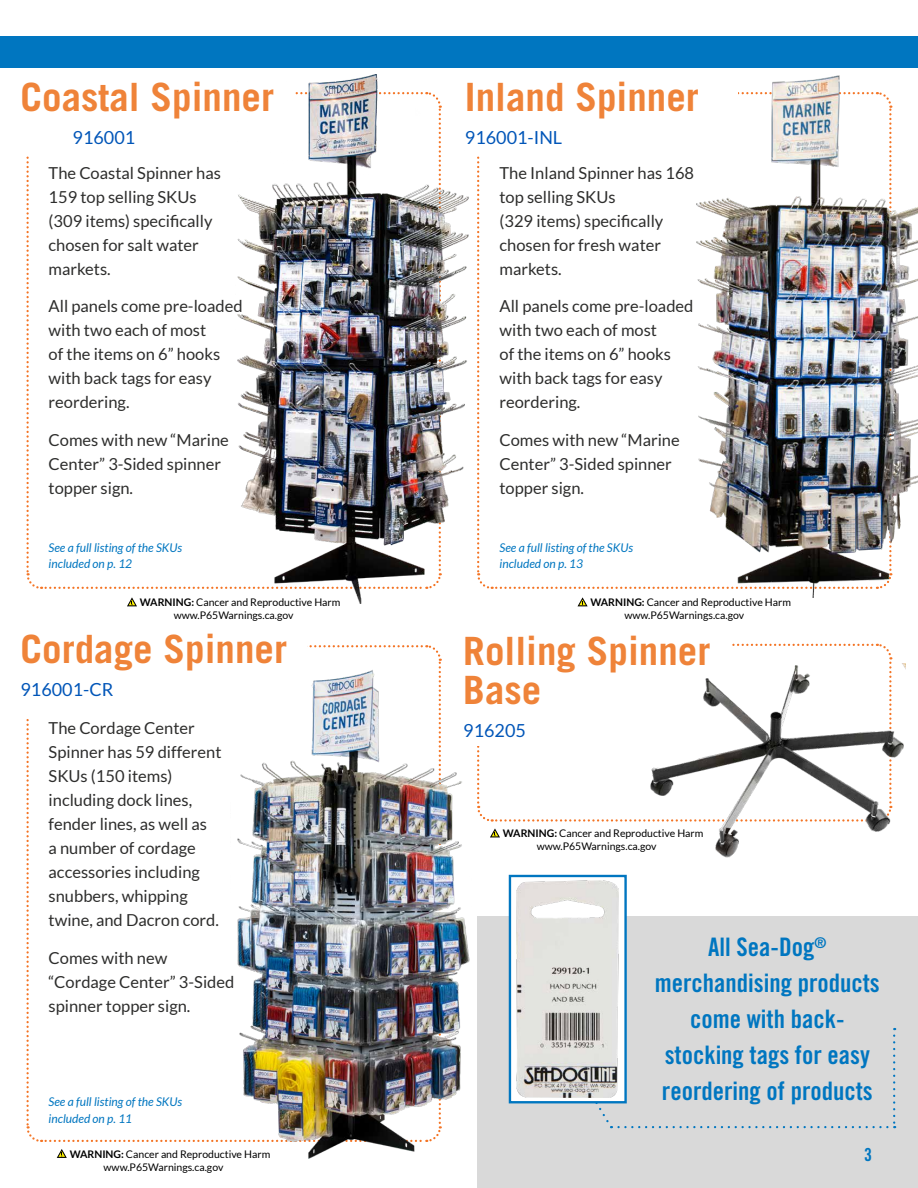
<style>
.page{position:relative;width:918px;height:1188px;background:#fff}
.page>*{position:absolute;margin:0;border:0;box-sizing:border-box;transform-origin:0 0}
.t1{font:700 39px/39px "Trade Gothic LT Std";color:#ef8339}
.t2{font:25.5px/36px "Trade Gothic LT Std Bd Cn 20";color:#0076c0;text-align:center}
.t3{font:18px "Lato";color:#0055b8}
.t4{font:18px "Trade Gothic LT Std Bd Cn 20";color:#0076c0}
.t5{font:16.5px/24px "Lato";color:#2d2d2c}
.t6{font:italic 12px/16.5px "Lato";color:#0076c0}
.t7{font:10.5px/12.6px "Lato";color:#000}
.s1{font-weight:700}
</style>
<div class="page">
<div style="left:0;top:37px;width:918px;height:31px;background:#0076c0"></div>
<div style="left:477px;top:916px;width:441px;height:272px;background:#d9d9d9"></div>
<svg style="left:26px;top:156px;width:209px;height:433px"></svg>
<svg style="left:477px;top:156px;width:205px;height:433px"></svg>
<svg style="left:26px;top:645px;width:416px;height:497px"></svg>
<div style="left:21px;top:614px;width:285px;height:103px;background:#fff"></div>
<img style="left:682px;top:75px;width:236px;height:522px">
<img style="left:235px;top:75px;width:234px;height:529px">
<img style="left:715px;top:664px;width:190px;height:194px">
<svg style="left:893px;top:1036px;width:2px;height:92px"></svg>
<svg style="left:588px;top:1103px;width:299px;height:25px"></svg>
<div style="left:510px;top:876px;width:116px;height:226px;background:#fff"></div>
<img style="left:517px;top:881px;width:102px;height:217px">
<div style="left:509px;top:875px;width:118px;height:228px;border:2px solid #0076c0"></div>
<img style="left:231px;top:665px;width:239px;height:494px">
<svg style="left:127px;top:597px;width:10px;height:9px"></svg>
<svg style="left:578px;top:597px;width:10px;height:9px"></svg>
<svg style="left:477px;top:643px;width:416px;height:194px"></svg>
<svg style="left:57px;top:1149px;width:10px;height:9px"></svg>
<h1 class="t1" style="left:21px;top:77px;width:255px">Coastal Spinner</h1>
<p class="t3" style="left:73px;top:128px;width:64px">916001</p>
<p class="t5" style="left:49px;top:161px;width:174px">The Coastal Spinner has<br>159 top selling SKUs (309 items) specifically chosen for salt water markets.</p>
<p class="t5" style="left:49px;top:294px;width:195px">All panels come pre-loaded with two each of most<br>of the items on 6” hooks with back tags for easy reordering.</p>
<p class="t5" style="left:49px;top:428px;width:182px">Comes with new “Marine<br>Center” 3-Sided spinner topper sign.</p>
<p class="t6" style="left:49px;top:540px;width:135px">See a full listing of the SKUs included on p. 12</p>
<h1 class="t1" style="left:465px;top:77px;width:236px">Inland Spinner</h1>
<p class="t3" style="left:465px;top:128px;width:99px">916001-INL</p>
<p class="t5" style="left:500px;top:161px;width:196px">The Inland Spinner has 168 top selling SKUs<br>(329 items) specifically chosen for fresh water markets.</p>
<p class="t5" style="left:500px;top:294px;width:195px">All panels come pre-loaded with two each of most<br>of the items on 6” hooks with back tags for easy reordering.</p>
<p class="t5" style="left:500px;top:428px;width:182px">Comes with new “Marine<br>Center” 3-Sided spinner topper sign.</p>
<p class="t6" style="left:500px;top:540px;width:135px">See a full listing of the SKUs included on p. 13</p>
<p class="t7" style="left:174px;top:596px;width:168px;text-indent:-34px"><span class="s1">WARNING:</span> Cancer and Reproductive Harm www.P65Warnings.ca.gov</p>
<p class="t7" style="left:624px;top:596px;width:168px;text-indent:-34px"><span class="s1">WARNING:</span> Cancer and Reproductive Harm www.P65Warnings.ca.gov</p>
<h1 class="t1" style="left:21px;top:629px;width:268px">Cordage Spinner</h1>
<p class="t3" style="left:21px;top:679px;width:94px">916001-CR</p>
<p class="t5" style="left:49px;top:716px;width:174px">The Cordage Center<br>Spinner has 59 different<br>SKUs (150 items) including dock lines, fender lines, as well as<br>a number of cordage accessories including snubbers, whipping twine, and Dacron cord.</p>
<p class="t5" style="left:49px;top:946px;width:187px">Comes with new “Cordage Center” 3-Sided spinner topper sign.</p>
<p class="t6" style="left:49px;top:1094px;width:135px">See a full listing of the SKUs included on p. 11</p>
<h1 class="t1" style="left:463px;top:631px;width:249px">Rolling Spinner<br>Base</h1>
<p class="t3" style="left:463px;top:721px;width:64px">916205</p>
<p class="t7" style="left:537px;top:827px;width:168px;text-indent:-34px"><span class="s1">WARNING:</span> Cancer and Reproductive Harm www.P65Warnings.ca.gov</p>
<h2 class="t2" style="left:655px;top:929px;width:227px">All Sea-Dog<sup>® </sup>merchandising products come with back&shy;stocking tags for easy reordering of products</h2>
<p class="t7" style="left:104px;top:1148px;width:168px;text-indent:-34px"><span class="s1">WARNING:</span> Cancer and Reproductive Harm www.P65Warnings.ca.gov</p>
<p class="t4" style="left:864px;top:1144px;width:9px">3</p>
</div>
